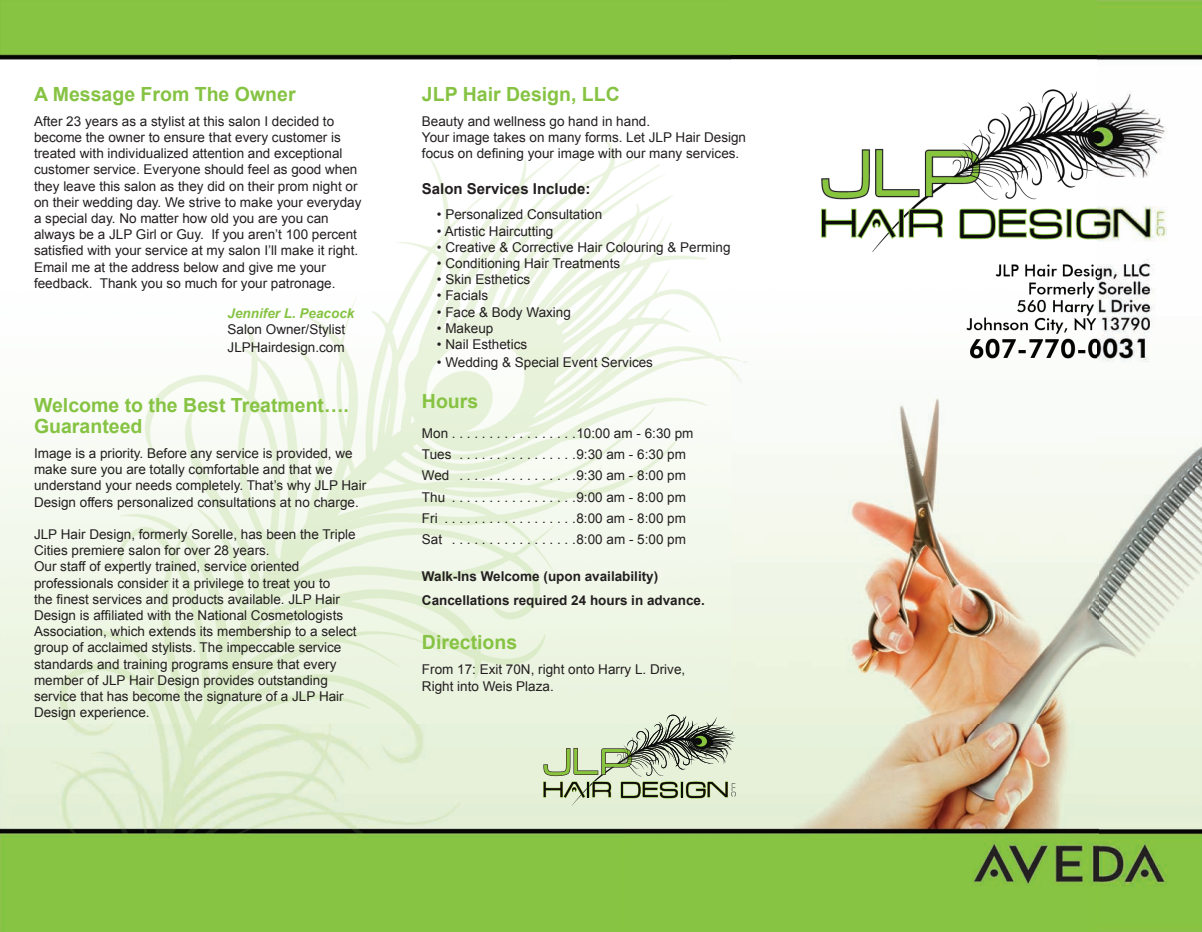
<style>
.page{position:relative;width:1202px;height:932px;background:#fff}
.page>*{position:absolute;margin:0;border:0;box-sizing:border-box;transform-origin:0 0}
.t1{font:700 19.5px/21px "Arial";color:#86c343}
.t2{font:700 15px "Arial";color:#231f20}
.t3{font:13.5px/16.2px "Arial";color:#231f20}
.t4{font:700 13.5px/24px "Arial";color:#231f20}
.s1{font-weight:700;font-style:italic;color:#86c343}
</style>
<div class="page">
<img style="left:0;top:0;width:1202px;height:932px">
<svg style="left:543px;top:715px;width:193px;height:90px"></svg>
<p class="t1" style="left:34px;top:83px;width:263px">A Message From The Owner</p>
<p class="t3" style="left:34px;top:113px;width:329px">After 23 years as a stylist at this salon I decided to become the owner to ensure that every customer is treated with individualized attention and exceptional customer service. Everyone should feel as good when they leave this salon as they did on their prom night or on their wedding day. We strive to make your everyday a special day. No matter how old you are you can always be a JLP Girl or Guy. If you aren’t 100 percent satisfied with your service at my salon I’ll make it right.<br>Email me at the address below and give me your feedback. Thank you so much for your patronage.</p>
<p class="t3" style="left:228px;top:305px;width:128px"><span class="s1">Jennifer L. Peacock<br></span>Salon Owner/Stylist</p>
<p class="t3" style="left:228px;top:339px;width:119px">JLPHairdesign.com</p>
<p class="t1" style="left:34px;top:394px;width:316px">Welcome to the Best Treatment….<br>Guaranteed</p>
<p class="t3" style="left:34px;top:445px;width:334px">Image is a priority. Before any service is provided, we make sure you are totally comfortable and that we understand your needs completely. That’s why JLP Hair Design offers personalized consultations at no charge.</p>
<p class="t3" style="left:34px;top:526px;width:324px">JLP Hair Design, formerly Sorelle, has been the Triple Cities premiere salon for over 28 years.<br>Our staff of expertly trained, service oriented professionals consider it a privilege to treat you to<br>the finest services and products available. JLP Hair Design is affiliated with the National Cosmetologists Association, which extends its membership to a select group of acclaimed stylists. The impeccable service standards and training programs ensure that every member of JLP Hair Design provides outstanding service that has become the signature of a JLP Hair Design experience.</p>
<p class="t1" style="left:422px;top:83px;width:199px">JLP Hair Design, LLC</p>
<p class="t3" style="left:422px;top:113px;width:326px">Beauty and wellness go hand in hand.<br>Your image takes on many forms. Let JLP Hair Design focus on defining your image with our many services.</p>
<p class="t2" style="left:422px;top:181px;width:170px">Salon Services Include:</p>
<p class="t3" style="left:437px;top:207px;width:167px">• Personalized Consultation</p>
<p class="t3" style="left:437px;top:223px;width:118px">• Artistic Haircutting</p>
<p class="t3" style="left:437px;top:239px;width:295px">• Creative &amp; Corrective Hair Colouring &amp; Perming</p>
<p class="t3" style="left:437px;top:255px;width:185px">• Conditioning Hair Treatments</p>
<p class="t3" style="left:437px;top:271px;width:95px">• Skin Esthetics</p>
<p class="t3" style="left:437px;top:288px;width:53px">• Facials</p>
<p class="t3" style="left:437px;top:304px;width:136px">• Face &amp; Body Waxing</p>
<p class="t3" style="left:437px;top:320px;width:58px">• Makeup</p>
<p class="t3" style="left:437px;top:336px;width:92px">• Nail Esthetics</p>
<p class="t3" style="left:437px;top:354px;width:218px">• Wedding &amp; Special Event Services</p>
<p class="t1" style="left:422px;top:391px;width:58px">Hours</p>
<p class="t3" style="left:422px;top:423px;width:273px;line-height:21px">Mon . . . . . . . . . . . . . . . . .10:00 am - 6:30 pm Tues . . . . . . . . . . . . . . . .9:30 am - 6:30 pm Wed . . . . . . . . . . . . . . . .9:30 am - 8:00 pm Thu . . . . . . . . . . . . . . . . .9:00 am - 8:00 pm Fri . . . . . . . . . . . . . . . . . .8:00 am - 8:00 pm Sat . . . . . . . . . . . . . . . . .8:00 am - 5:00 pm</p>
<p class="t4" style="left:422px;top:564px;width:284px">Walk-Ins Welcome (upon availability)<br>Cancellations required 24 hours in advance.</p>
<p class="t1" style="left:422px;top:632px;width:97px">Directions</p>
<p class="t3" style="left:422px;top:661px;width:265px">From 17: Exit 70N, right onto Harry L. Drive,<br>Right into Weis Plaza.</p>
</div>
